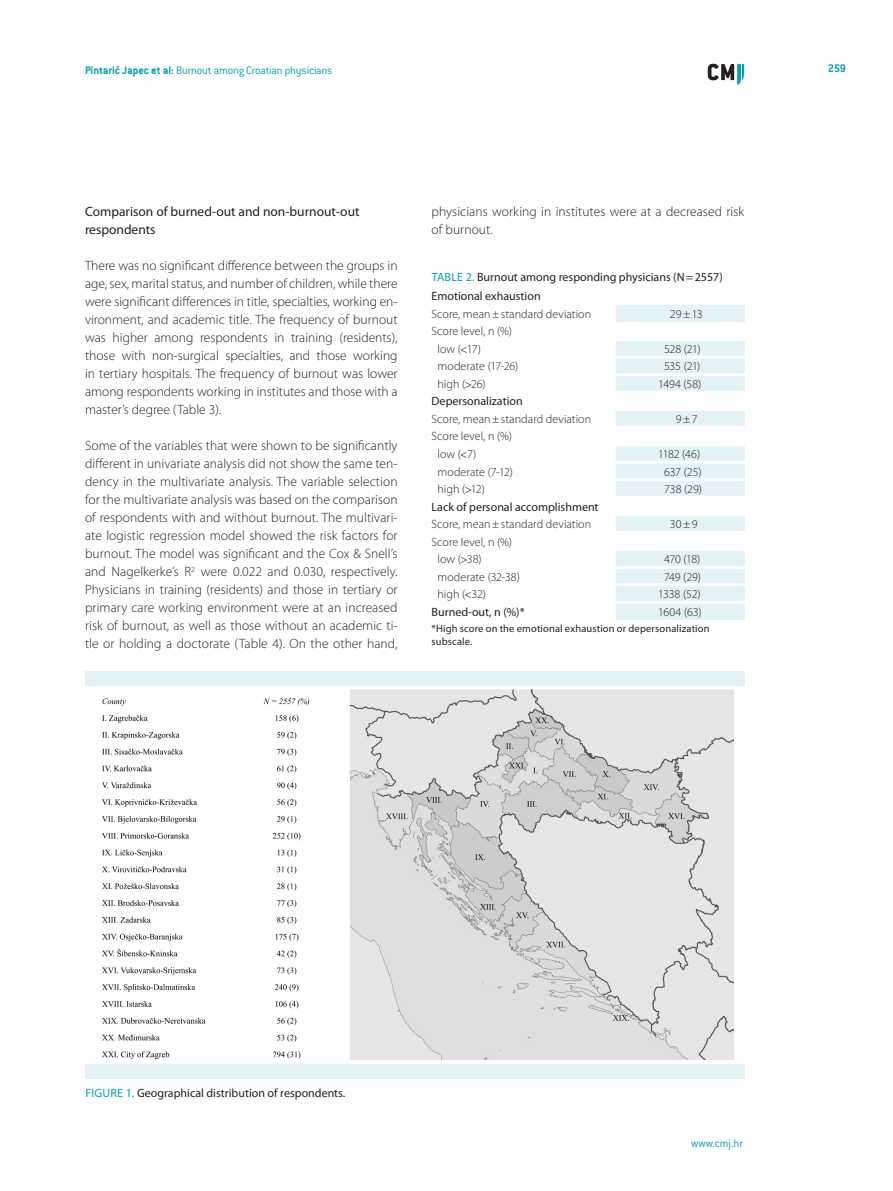
<style>
.page{position:relative;width:893px;height:1191px;background:#fff}
.page>*{position:absolute;margin:0;border:0;box-sizing:border-box;transform-origin:0 0}
.t1{font:300 13.5px/18px "Myriad Pro";letter-spacing:.005em;color:#231f20;text-align:justify}
.t2{font:13.5px/18px "Myriad Pro";color:#231f20}
.t3{font:300 12px/17.5px "Myriad Pro";color:#231f20}
.t4{font:12px/19.4px "Myriad Pro";color:#231f20}
.t5{font:300 12px "ITC Conduit LTCE";letter-spacing:-.015em;color:#009fb4}
.t6{font:12px "Myriad Pro";letter-spacing:.02em;color:#009fb4}
.t7{font:700 12px "ITC Conduit LTCE";color:#009fb4}
.t8{font:10.5px/13.5px "Myriad Pro";letter-spacing:.015em;color:#231f20}
.s1{font-weight:700}
.s2{color:#009fb4}
</style>
<div class="page">
<svg style="left:708px;top:64px;width:36px;height:21px"></svg>
<img style="left:102px;top:689px;width:631px;height:371px">
<div style="left:85px;top:671px;width:659px;height:15px;background:#e2f2f5"></div>
<div style="left:85px;top:1064px;width:659px;height:15px;background:#e2f2f5"></div>
<svg style="left:616px;top:305px;width:129px;height:315px"></svg>
<hr style="left:616px;top:338px;width:129px;height:3px;background:#fff">
<hr style="left:616px;top:356px;width:129px;height:3px;background:#fff">
<hr style="left:616px;top:373px;width:129px;height:3px;background:#fff">
<hr style="left:616px;top:391px;width:129px;height:3px;background:#fff">
<hr style="left:616px;top:408px;width:129px;height:3px;background:#fff">
<hr style="left:616px;top:426px;width:129px;height:3px;background:#fff">
<hr style="left:616px;top:443px;width:129px;height:3px;background:#fff">
<hr style="left:616px;top:461px;width:129px;height:3px;background:#fff">
<hr style="left:616px;top:478px;width:129px;height:3px;background:#fff">
<hr style="left:616px;top:496px;width:129px;height:3px;background:#fff">
<hr style="left:616px;top:513px;width:129px;height:3px;background:#fff">
<hr style="left:616px;top:531px;width:129px;height:3px;background:#fff">
<hr style="left:616px;top:548px;width:129px;height:3px;background:#fff">
<hr style="left:616px;top:566px;width:129px;height:3px;background:#fff">
<hr style="left:616px;top:583px;width:129px;height:3px;background:#fff">
<hr style="left:616px;top:601px;width:129px;height:3px;background:#fff">
<p class="t5" style="left:85px;top:63px;width:249px"><span class="s1">Pintarić Japec et al:</span> Burnout among Croatian physicians</p>
<p class="t7" style="left:828px;top:61px;width:19px">259</p>
<p class="t2" style="left:85px;top:202px;width:276px">Comparison of burned-out and non-burnout-out respondents</p>
<p class="t1" style="left:85px;top:256px;width:314px">There was no significant difference between the groups in age, sex, marital status, and number of children, while there were significant differences in title, specialties, working en&shy;vironment, and academic title. The frequency of burnout was higher among respondents in training (residents), those with non-surgical specialties, and those working in tertiary hospitals. The frequency of burnout was lower among respondents working in institutes and those with a master’s degree (Table 3).</p>
<p class="t1" style="left:85px;top:436px;width:314px">Some of the variables that were shown to be significantly different in univariate analysis did not show the same ten&shy;dency in the multivariate analysis. The variable selection for the multivariate analysis was based on the comparison of respondents with and without burnout. The multivari&shy;ate logistic regression model showed the risk factors for burnout. The model was significant and the Cox &amp; Snell’s and Nagelkerke’s R<sup>2</sup> were 0.022 and 0.030, respectively.<br>Physicians in training (residents) and those in tertiary or primary care working environment were at an increased risk of burnout, as well as those without an academic ti&shy;tle or holding a doctorate (Table 4). On the other hand,</p>
<p class="t1" style="left:432px;top:202px;width:314px">physicians working in institutes were at a decreased risk of burnout.</p>
<p class="t4" style="left:432px;top:267px;width:293px;text-indent:34px"><span class="s2">2.</span> Burnout among responding physicians (N=2557)<br>Emotional exhaustion</p>
<p class="t3" style="left:432px;top:305px;width:161px">Score, mean±standard deviation</p>
<p class="t3" style="left:670px;top:305px;width:34px">29±13</p>
<p class="t3" style="left:437px;top:322px;width:76px;text-indent:-6px">Score level, n (%) low ( 17)</p>
<p class="t6" style="left:432px;top:269px;width:20px">Table</p>
<p class="t3" style="left:664px;top:340px;width:38px">528 (21)</p>
<p class="t3" style="left:437px;top:357px;width:82px">moderate (17-26)</p>
<p class="t3" style="left:664px;top:357px;width:38px">535 (21)</p>
<p class="t3" style="left:437px;top:375px;width:50px">high ( 26)</p>
<p class="t3" style="left:658px;top:375px;width:45px">1494 (58)</p>
<p class="t4" style="left:432px;top:391px;width:93px">Depersonalization</p>
<p class="t3" style="left:432px;top:410px;width:161px">Score, mean±standard deviation</p>
<p class="t3" style="left:676px;top:410px;width:23px">9±7</p>
<p class="t3" style="left:437px;top:427px;width:76px;text-indent:-6px">Score level, n (%) low ( 7)</p>
<p class="t3" style="left:658px;top:445px;width:44px">1182 (46)</p>
<p class="t3" style="left:437px;top:462px;width:77px">moderate (7-12)</p>
<p class="t3" style="left:664px;top:462px;width:39px">637 (25)</p>
<p class="t3" style="left:437px;top:480px;width:49px">high ( 12)</p>
<p class="t3" style="left:664px;top:480px;width:39px">738 (29)</p>
<p class="t4" style="left:432px;top:496px;width:169px">Lack of personal accomplishment</p>
<p class="t3" style="left:432px;top:515px;width:161px">Score, mean±standard deviation</p>
<p class="t3" style="left:670px;top:515px;width:29px">30±9</p>
<p class="t3" style="left:437px;top:532px;width:76px;text-indent:-6px">Score level, n (%) low ( 38)</p>
<p class="t3" style="left:664px;top:550px;width:38px">470 (18)</p>
<p class="t3" style="left:437px;top:568px;width:84px">moderate (32-38)</p>
<p class="t3" style="left:664px;top:568px;width:38px">749 (29)</p>
<p class="t3" style="left:437px;top:585px;width:50px">high ( 32)</p>
<p class="t3" style="left:658px;top:585px;width:44px">1338 (52)</p>
<p class="t4" style="left:432px;top:602px;width:95px">Burned-out, n (%)*</p>
<p class="t3" style="left:658px;top:603px;width:45px">1604 (63)</p>
<p class="t8" style="left:432px;top:621px;width:280px">*High score on the emotional exhaustion or depersonalization subscale.</p>
<p class="t6" style="left:85px;top:1085px;width:25px">Figure</p>
<p class="t4" style="left:126px;top:1083px;width:221px"><span class="s2">1.</span> Geographical distribution of respondents.</p>
<p class="t5" style="left:691px;top:1136px;width:54px">www.cmj.hr</p>
</div>
